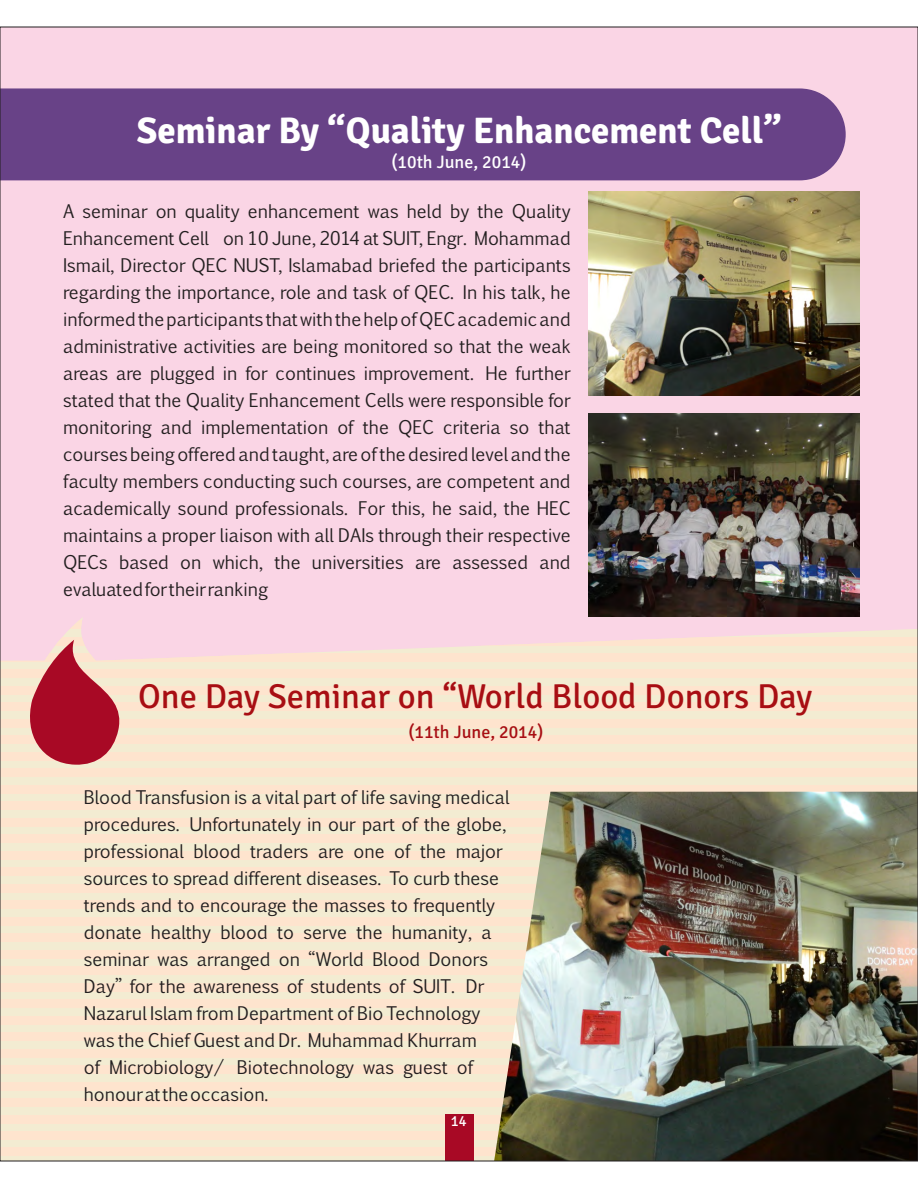
<style>
.page{position:relative;width:918px;height:1188px;background:#fff}
.page>*{position:absolute;margin:0;border:0;box-sizing:border-box;transform-origin:0 0}
.t1{font:700 36.9px "Signika";color:#fff}
.t2{font:34.65px "Signika";color:#a80e13}
.t3{font:18px/27px "Euphemia CAS";color:#231f20;text-align:justify}
.t4{font:18px "Signika";color:#a80e13}
.t5{font:18px "Signika";color:#fff}
.t6{font:15px "Signika";color:#fff}
</style>
<div class="page">
<div style="left:0;top:27px;width:918px;height:1134px;background:#fad5e5"></div>
<div style="left:2px;top:88px;width:844px;height:92px;background:#684287"></div>
<svg style="left:2px;top:618px;width:914px;height:541px;background:#f3ead3"></svg>
<div style="left:0;top:620px;width:918px;height:9px;background:#fad5e5"></div>
<svg style="left:2px;top:637px;width:914px;height:8px"></svg>
<div style="left:0;top:653px;width:918px;height:9px;background:#fee4ce"></div>
<div style="left:0;top:670px;width:918px;height:8px;background:#fee4ce"></div>
<div style="left:0;top:686px;width:918px;height:9px;background:#fee4ce"></div>
<div style="left:0;top:703px;width:918px;height:8px;background:#fee4ce"></div>
<div style="left:0;top:719px;width:918px;height:9px;background:#fee4ce"></div>
<div style="left:0;top:735px;width:918px;height:9px;background:#fee4ce"></div>
<div style="left:0;top:752px;width:918px;height:9px;background:#fee4ce"></div>
<div style="left:0;top:768px;width:918px;height:9px;background:#fee4ce"></div>
<div style="left:0;top:785px;width:918px;height:9px;background:#fee4ce"></div>
<div style="left:0;top:801px;width:918px;height:9px;background:#fee4ce"></div>
<div style="left:0;top:818px;width:918px;height:9px;background:#fee4ce"></div>
<div style="left:0;top:834px;width:918px;height:9px;background:#fee4ce"></div>
<div style="left:0;top:851px;width:918px;height:9px;background:#fee4ce"></div>
<div style="left:0;top:867px;width:918px;height:9px;background:#fee4ce"></div>
<div style="left:0;top:884px;width:918px;height:9px;background:#fee4ce"></div>
<div style="left:0;top:900px;width:918px;height:9px;background:#fee4ce"></div>
<div style="left:0;top:917px;width:918px;height:9px;background:#fee4ce"></div>
<div style="left:0;top:933px;width:918px;height:9px;background:#fee4ce"></div>
<div style="left:0;top:950px;width:918px;height:9px;background:#fee4ce"></div>
<div style="left:0;top:966px;width:918px;height:9px;background:#fee4ce"></div>
<div style="left:0;top:983px;width:918px;height:9px;background:#fee4ce"></div>
<div style="left:0;top:999px;width:918px;height:9px;background:#fee4ce"></div>
<div style="left:0;top:1016px;width:918px;height:9px;background:#fee4ce"></div>
<div style="left:0;top:1032px;width:918px;height:9px;background:#fee4ce"></div>
<div style="left:0;top:1049px;width:918px;height:9px;background:#fee4ce"></div>
<div style="left:0;top:1065px;width:918px;height:9px;background:#fee4ce"></div>
<div style="left:0;top:1082px;width:918px;height:9px;background:#fee4ce"></div>
<div style="left:0;top:1098px;width:918px;height:9px;background:#fee4ce"></div>
<div style="left:0;top:1115px;width:918px;height:8px;background:#fee4ce"></div>
<div style="left:0;top:1131px;width:918px;height:9px;background:#fee4ce"></div>
<div style="left:0;top:1148px;width:918px;height:8px;background:#fee4ce"></div>
<svg style="left:23px;top:640px;width:105px;height:125px"></svg>
<img style="left:494px;top:792px;width:422px;height:367px">
<div style="left:445px;top:1114px;width:28px;height:47px;background:#a80925"></div>
<img style="left:589px;top:192px;width:271px;height:203px">
<img style="left:589px;top:413px;width:271px;height:204px">
<h1 class="t1" style="left:137px;top:108px;width:647px">Seminar By “Quality Enhancement Cell”</h1>
<p class="t5" style="left:392px;top:151px;width:136px">(10th June, 2014)</p>
<p class="t3" style="left:63px;top:199px;width:509px">A seminar on quality enhancement was held by the Quality Enhancement Cell on 10 June, 2014 at SUIT, Engr. Mohammad Ismail, Director QEC NUST, Islamabad briefed the participants regarding the importance, role and task of QEC. In his talk, he informed the participants that with the help of QEC academic and administrative activities are being monitored so that the weak areas are plugged in for continues improvement. He further stated that the Quality Enhancement Cells were responsible for monitoring and implementation of the QEC criteria so that courses being offered and taught, are of the desired level and the faculty members conducting such courses, are competent and academically sound professionals. For this, he said, the HEC maintains a proper liaison with all DAIs through their respective QECs based on which, the universities are assessed and evaluated for their ranking</p>
<h2 class="t2" style="left:138px;top:675px;width:676px">One Day Seminar on “World Blood Donors Day</h2>
<p class="t4" style="left:409px;top:722px;width:136px">(11th June, 2014)</p>
<p class="t3" style="left:84px;top:786px;width:427px;text-align:left">Blood Transfusion is a vital part of life saving medical procedures. Unfortunately in our part of the globe, professional blood traders are one of the major sources to spread different diseases. To curb these trends and to encourage the masses to frequently donate healthy blood to serve the humanity, a seminar was arranged on “World Blood Donors Day” for the awareness of students of SUIT. Dr Nazarul Islam from Department of Bio Technology was the Chief Guest and Dr. Muhammad Khurram<br>of Microbiology/ Biotechnology was guest of honour at the occasion.</p>
<p class="t6" style="left:451px;top:1112px;width:17px">14</p>
</div>
